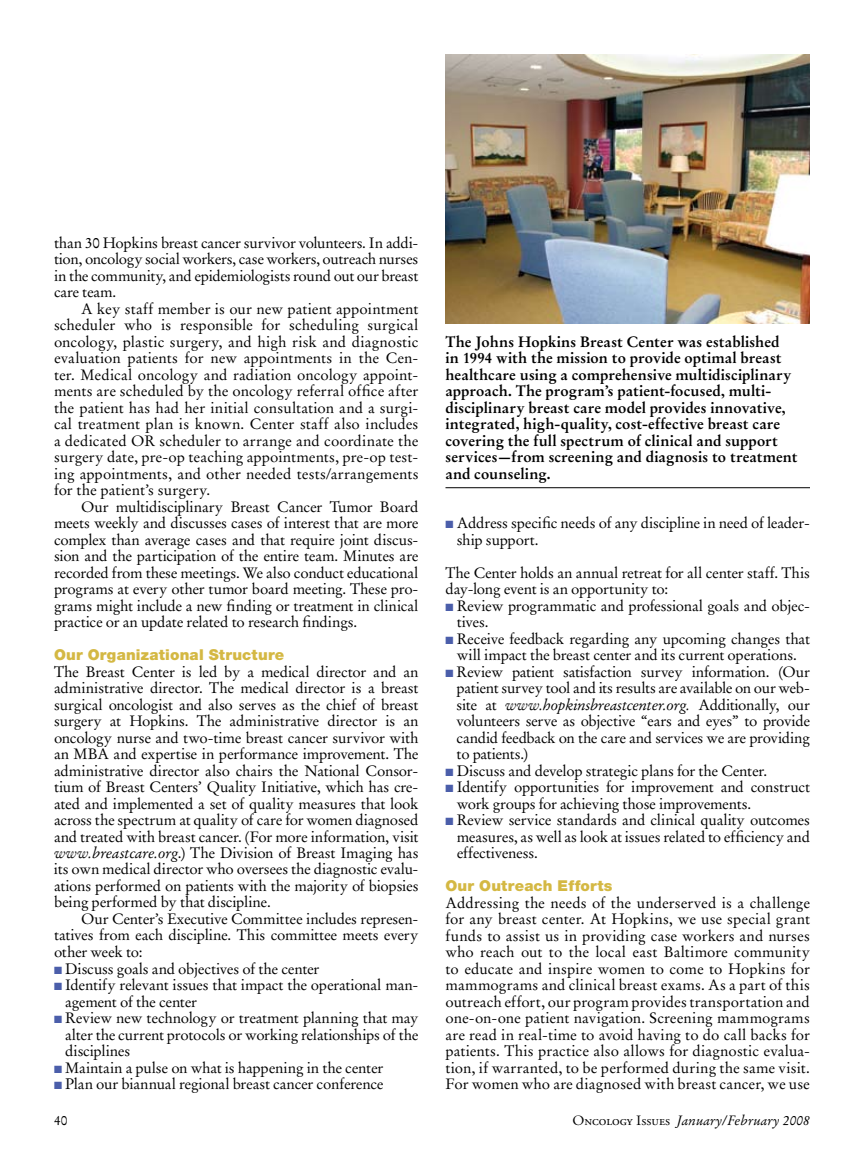
<style>
.page{position:relative;width:864px;height:1161px;background:#fff}
.page>*{position:absolute;margin:0;border:0;box-sizing:border-box;transform-origin:0 0}
.t1{font:15px/16.5px "Stempel Garamond LT Std";letter-spacing:-.015em;color:#000;text-align:justify}
.t2{font:700 15px/16.5px "Stempel Garamond LT Std";letter-spacing:.005em;color:#000}
.t3{font:900 15px "Helvetica Neue";letter-spacing:.015em;color:#d4b843}
.t4{font:italic 13.5px "Stempel Garamond LT Std";color:#000}
.t5{font:13.5px "Stempel Garamond LT Std";color:#000}
.s1{font-style:italic}
.s2{color:#4b5eaa}
.s3{font-style:normal}
.s4{font-family:"Adobe Garamond Exp";font-style:normal}
</style>
<div class="page">
<img style="left:446px;top:54px;width:364px;height:270px">
<hr style="left:446px;top:487px;width:364px;height:1px;background:#000">
<p class="t1" style="left:54px;top:234px;width:366px">than 30 Hopkins breast cancer survivor volunteers. In addi&shy;tion, oncology social workers, case workers, outreach nurses in the community, and epidemiologists round out our breast care team.</p>
<p class="t1" style="left:54px;top:300px;width:366px;text-indent:27px">A key staff member is our new patient appointment scheduler who is responsible for scheduling surgical oncology, plastic surgery, and high risk and diagnostic evaluation patients for new appointments in the Cen&shy;ter. Medical oncology and radiation oncology appoint&shy;ments are scheduled by the oncology referral office after the patient has had her initial consultation and a surgi&shy;cal treatment plan is known. Center staff also includes a dedicated OR scheduler to arrange and coordinate the surgery date, pre-op teaching appointments, pre-op test&shy;ing appointments, and other needed tests/arrangements for the patient’s surgery.</p>
<p class="t1" style="left:54px;top:498px;width:366px;text-indent:27px">Our multidisciplinary Breast Cancer Tumor Board meets weekly and discusses cases of interest that are more complex than average cases and that require joint discus&shy;sion and the participation of the entire team. Minutes are recorded from these meetings. We also conduct educational programs at every other tumor board meeting. These pro&shy;grams might include a new finding or treatment in clinical practice or an update related to research findings.</p>
<p class="t3" style="left:54px;top:646px;width:232px">Our Organizational Structure</p>
<p class="t1" style="left:54px;top:663px;width:366px">The Breast Center is led by a medical director and an administrative director. The medical director is a breast surgical oncologist and also serves as the chief of breast surgery at Hopkins. The administrative director is an oncology nurse and two-time breast cancer survivor with an MBA and expertise in performance improvement. The administrative director also chairs the National Consor&shy;tium of Breast Centers’ Quality Initiative, which has cre&shy;ated and implemented a set of quality measures that look across the spectrum at quality of care for women diagnosed and treated with breast cancer. (For more information, visit <span class="s1">www.breastcare.org</span>.) The Division of Breast Imaging has its own medical director who oversees the diagnostic evalu&shy;ations performed on patients with the majority of biopsies being performed by that discipline.</p>
<p class="t1" style="left:54px;top:911px;width:366px;text-indent:27px">Our Center’s Executive Committee includes represen&shy;tatives from each discipline. This committee meets every other week to:</p>
<p class="t1" style="left:54px;top:960px;width:267px"><span class="s2">■</span> Discuss goals and objectives of the center</p>
<p class="t1" style="left:65px;top:977px;width:355px;text-indent:-11px"><span class="s2">■</span> Identify relevant issues that impact the operational man&shy;agement of the center</p>
<p class="t1" style="left:65px;top:1010px;width:355px;text-indent:-11px"><span class="s2">■</span> Review new technology or treatment planning that may alter the current protocols or working relationships of the disciplines</p>
<p class="t1" style="left:54px;top:1059px;width:331px"><span class="s2">■</span> Maintain a pulse on what is happening in the center</p>
<p class="t1" style="left:54px;top:1076px;width:331px"><span class="s2">■</span> Plan our biannual regional breast cancer conference</p>
<p class="t2" style="left:446px;top:333px;width:354px">The Johns Hopkins Breast Center was established<br>in 1994 with the mission to provide optimal breast healthcare using a comprehensive multidisciplinary approach. The program’s patient-focused, multi&shy;disciplinary breast care model provides innovative, integrated, high-quality, cost-effective breast care covering the full spectrum of clinical and support services—from screening and diagnosis to treatment and counseling.</p>
<p class="t1" style="left:457px;top:515px;width:355px;text-indent:-11px"><span class="s2">■</span> Address specific needs of any discipline in need of leader&shy;ship support.</p>
<p class="t1" style="left:445px;top:564px;width:366px">The Center holds an annual retreat for all center staff. This day-long event is an opportunity to:</p>
<p class="t1" style="left:457px;top:597px;width:355px;text-indent:-11px"><span class="s2">■</span> Review programmatic and professional goals and objec&shy;tives.</p>
<p class="t1" style="left:446px;top:630px;width:366px;text-align:center"><span class="s2">■</span> Receive feedback regarding any upcoming changes that will impact the breast center and its current operations.</p>
<p class="t1" style="left:457px;top:663px;width:355px;text-indent:-11px"><span class="s2">■</span> Review patient satisfaction survey information. (Our patient survey tool and its results are available on our web&shy;site at <span class="s1">www.hopkinsbreastcenter.org.</span> Additionally, our volunteers serve as objective “ears and eyes” to provide candid feedback on the care and services we are providing to patients.)</p>
<p class="t1" style="left:446px;top:762px;width:323px"><span class="s2">■</span> Discuss and develop strategic plans for the Center.</p>
<p class="t1" style="left:457px;top:779px;width:355px;text-indent:-11px"><span class="s2">■</span> Identify opportunities for improvement and construct work groups for achieving those improvements.</p>
<p class="t1" style="left:457px;top:812px;width:355px;text-indent:-11px"><span class="s2">■</span> Review service standards and clinical quality outcomes measures, as well as look at issues related to efficiency and effectiveness.</p>
<p class="t3" style="left:445px;top:877px;width:169px">Our Outreach Efforts</p>
<p class="t1" style="left:445px;top:894px;width:366px">Addressing the needs of the underserved is a challenge for any breast center. At Hopkins, we use special grant funds to assist us in providing case workers and nurses who reach out to the local east Baltimore community to educate and inspire women to come to Hopkins for mammograms and clinical breast exams. As a part of this outreach effort, our program provides transportation and one-on-one patient navigation. Screening mammograms are read in real-time to avoid having to do call backs for patients. This practice also allows for diagnostic evalua&shy;tion, if warranted, to be performed during the same visit.<br>For women who are diagnosed with breast cancer, we use</p>
<p class="t5" style="left:54px;top:1112px;width:15px">40</p>
<p class="t4" style="left:572px;top:1112px;width:239px"><span class="s3">O</span><span class="s4">ncology</span> <span class="s3">I</span><span class="s4">ssues</span> January/February 2008</p>
</div>
